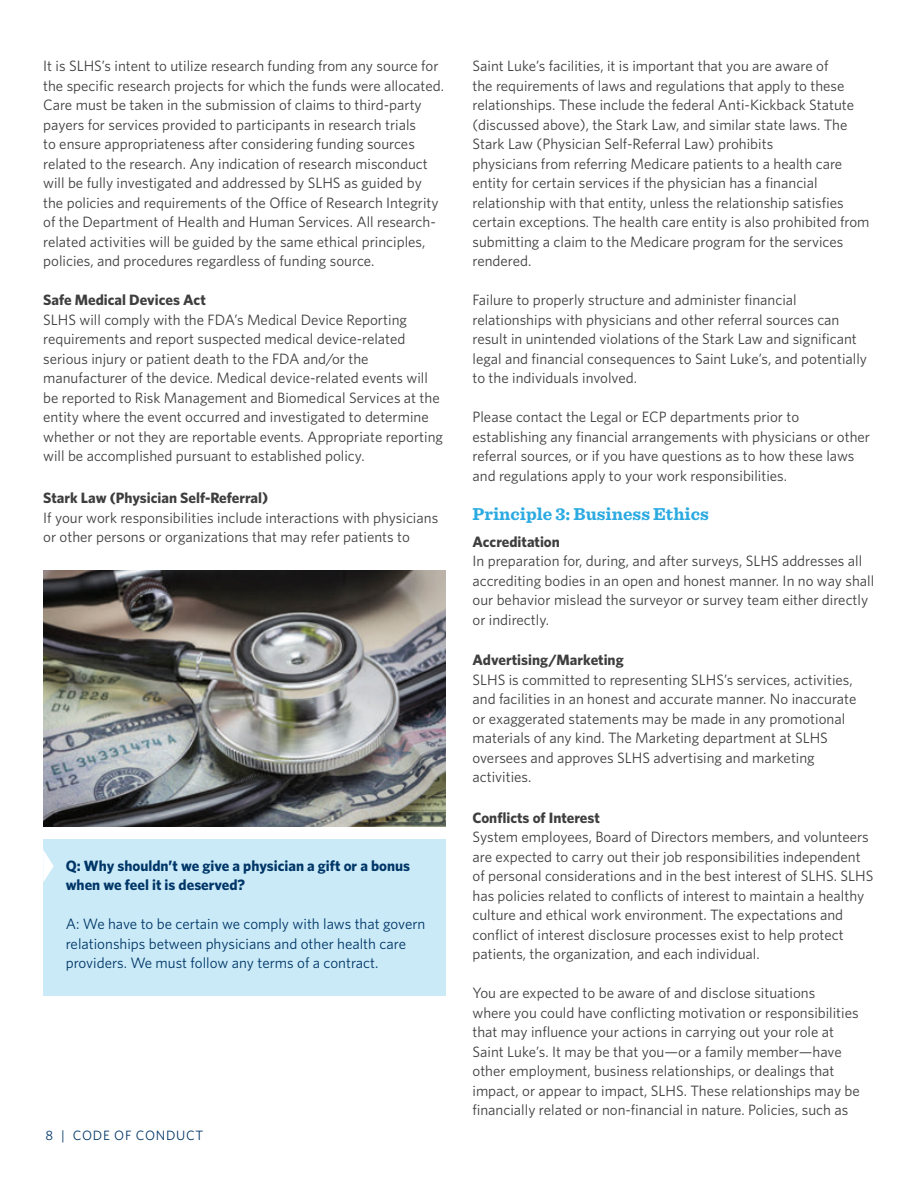
<style>
.page{position:relative;width:918px;height:1188px;background:#fff}
.page>*{position:absolute;margin:0;border:0;box-sizing:border-box;transform-origin:0 0}
.Body_Copy{font:700 18px "Sentinel";color:#2baae1}
.Body_Copy-2{font:15px/19.5px "Whitney";color:#3e3e3f}
.t1{font:15px/19.5px "Whitney";color:#003667}
.Body_Copy-3{font:700 15px "Whitney";color:#3e3e3f}
.t2{font:700 15px/19.5px "Whitney";color:#003667}
.t3{font:13.5px "Whitney";letter-spacing:.05em;color:#003667}
</style>
<div class="page">
<img style="left:43px;top:570px;width:403px;height:257px">
<div style="left:43px;top:839px;width:403px;height:157px;background:#caeaf7"></div>
<svg style="left:43px;top:850px;width:11px;height:32px"></svg>
<p class="Body_Copy-2" style="left:43px;top:56px;width:402px">It is SLHS’s intent to utilize research funding from any source for the specific research projects for which the funds were allocated.<br>Care must be taken in the submission of claims to third-party payers for services provided to participants in research trials<br>to ensure appropriateness after considering funding sources related to the research. Any indication of research misconduct will be fully investigated and addressed by SLHS as guided by the policies and requirements of the Office of Research Integrity of the Department of Health and Human Services. All research&shy;related activities will be guided by the same ethical principles, policies, and procedures regardless of funding source.</p>
<p class="Body_Copy-3" style="left:43px;top:290px;width:164px">Safe Medical Devices Act</p>
<p class="Body_Copy-2" style="left:43px;top:310px;width:401px">SLHS will comply with the FDA’s Medical Device Reporting requirements and report suspected medical device-related serious injury or patient death to the FDA and/or the manufacturer of the device. Medical device-related events will be reported to Risk Management and Biomedical Services at the entity where the event occurred and investigated to determine whether or not they are reportable events. Appropriate reporting will be accomplished pursuant to established policy.</p>
<p class="Body_Copy-3" style="left:43px;top:488px;width:226px">Stark Law (Physician Self-Referral)</p>
<p class="Body_Copy-2" style="left:43px;top:508px;width:397px">If your work responsibilities include interactions with physicians or other persons or organizations that may refer patients to</p>
<p class="t2" style="left:66px;top:856px;width:346px">Q: Why shouldn’t we give a physician a gift or a bonus when we feel it is deserved?</p>
<p class="t1" style="left:66px;top:914px;width:361px">A: We have to be certain we comply with laws that govern relationships between physicians and other health care providers. We must follow any terms of a contract.</p>
<p class="t3" style="left:45px;top:1126px;width:159px">8 | CODE OF CONDUCT</p>
<p class="Body_Copy-2" style="left:472px;top:56px;width:383px">Saint Luke’s facilities, it is important that you are aware of<br>the requirements of laws and regulations that apply to these relationships. These include the federal Anti-Kickback Statute (discussed above), the Stark Law, and similar state laws. The Stark Law (Physician Self-Referral Law) prohibits</p>
<p class="Body_Copy-2" style="left:472px;top:154px;width:399px">physicians from referring Medicare patients to a health care entity for certain services if the physician has a financial relationship with that entity, unless the relationship satisfies certain exceptions. The health care entity is also prohibited from submitting a claim to the Medicare program for the services rendered.</p>
<p class="Body_Copy-2" style="left:472px;top:290px;width:396px">Failure to properly structure and administer financial relationships with physicians and other referral sources can result in unintended violations of the Stark Law and significant legal and financial consequences to Saint Luke’s, and potentially to the individuals involved.</p>
<p class="Body_Copy-2" style="left:472px;top:407px;width:399px">Please contact the Legal or ECP departments prior to establishing any financial arrangements with physicians or other referral sources, or if you have questions as to how these laws and regulations apply to your work responsibilities.</p>
<p class="Body_Copy" style="left:472px;top:500px;width:238px">Principle 3: Business Ethics</p>
<p class="Body_Copy-3" style="left:472px;top:532px;width:89px">Accreditation</p>
<p class="Body_Copy-2" style="left:472px;top:551px;width:403px">In preparation for, during, and after surveys, SLHS addresses all accrediting bodies in an open and honest manner. In no way shall our behavior mislead the surveyor or survey team either directly or indirectly.</p>
<p class="Body_Copy-3" style="left:472px;top:650px;width:153px">Advertising/Marketing</p>
<p class="Body_Copy-2" style="left:472px;top:670px;width:386px">SLHS is committed to representing SLHS’s services, activities, and facilities in an honest and accurate manner. No inaccurate or exaggerated statements may be made in any promotional materials of any kind. The Marketing department at SLHS oversees and approves SLHS advertising and marketing activities.</p>
<p class="Body_Copy-3" style="left:472px;top:808px;width:129px">Conflicts of Interest</p>
<p class="Body_Copy-2" style="left:472px;top:827px;width:402px">System employees, Board of Directors members, and volunteers are expected to carry out their job responsibilities independent of personal considerations and in the best interest of SLHS. SLHS has policies related to conflicts of interest to maintain a healthy culture and ethical work environment. The expectations and conflict of interest disclosure processes exist to help protect patients, the organization, and each individual.</p>
<p class="Body_Copy-2" style="left:472px;top:983px;width:344px">You are expected to be aware of and disclose situations</p>
<p class="Body_Copy-2" style="left:472px;top:1003px;width:388px">where you could have conflicting motivation or responsibilities that may influence your actions in carrying out your role at</p>
<p class="Body_Copy-2" style="left:472px;top:1042px;width:389px">Saint Luke’s. It may be that you—or a family member—have other employment, business relationships, or dealings that impact, or appear to impact, SLHS. These relationships may be financially related or non-financial in nature. Policies, such as</p>
</div>
